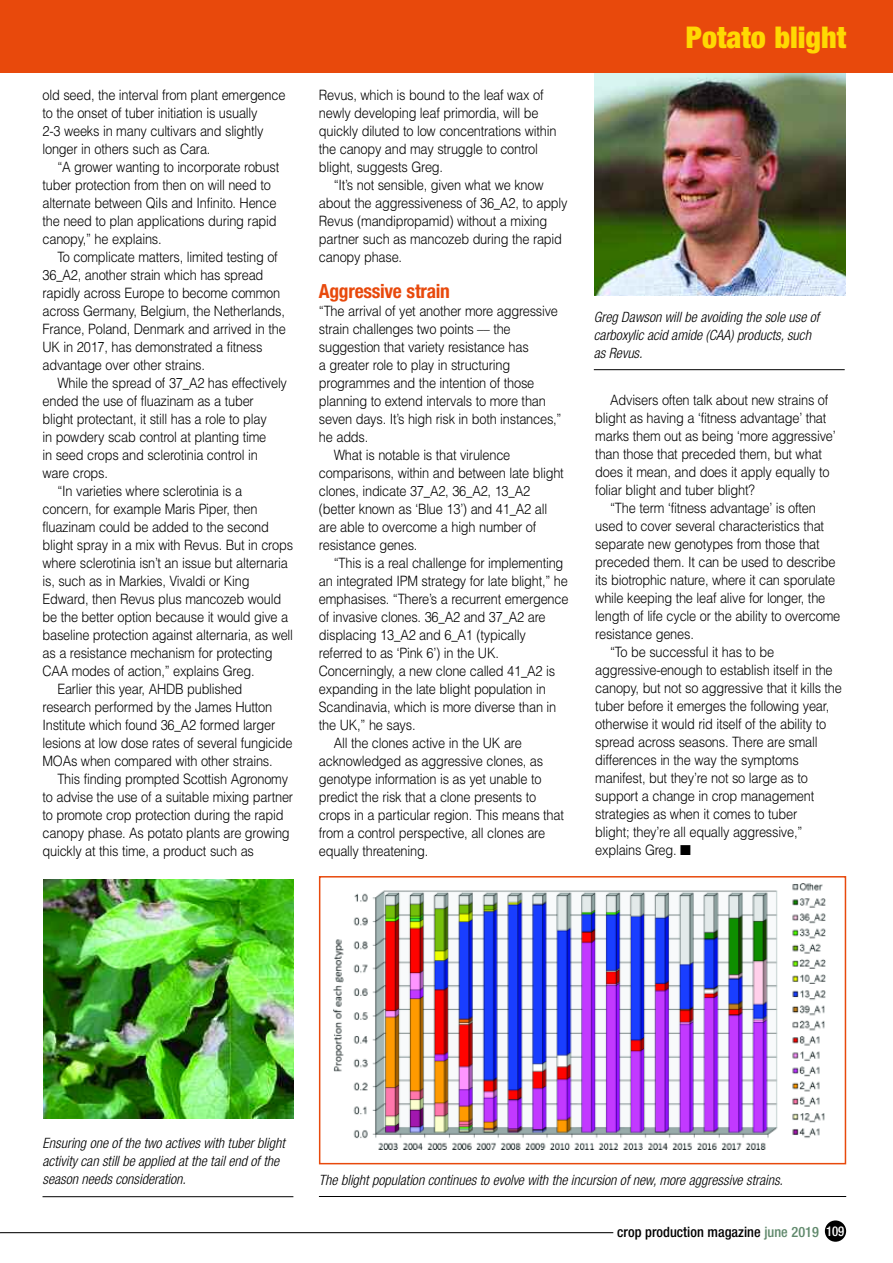
<style>
.page{position:relative;width:893px;height:1263px;background:#fff}
.page>*{position:absolute;margin:0;border:0;box-sizing:border-box;transform-origin:0 0}
.t1{font:900 condensed 30px "Helvetica Neue";color:#ffd902}
.t2{font:700 condensed 19.5px "Helvetica Neue";letter-spacing:-.015em;color:#e8490c}
.t3{font:300 14.25px/18px "Helvetica";letter-spacing:-.015em;color:#000;scale:.9 1}
.t4{font:italic 300 condensed 14.25px/18px "Helvetica Neue";color:#000}
.t5{font:500 condensed 14.25px "Helvetica Neue";color:#000}
.s1{color:#60896c}
.s2{font-size:13.5px;color:#fff}
</style>
<div class="page">
<hr style="left:594px;top:369px;width:251px;height:1px;background:#000">
<img style="left:594px;top:72px;width:251px;height:224px">
<hr style="left:43px;top:1196px;width:250px;height:1px;background:#000">
<img style="left:43px;top:879px;width:251px;height:239px">
<div style="left:0;top:0;width:893px;height:72px;background:#e8490c"></div>
<img style="left:333px;top:884px;width:492px;height:265px">
<div style="left:319px;top:876px;width:527px;height:288px;border:2px solid #e8490c"></div>
<hr style="left:319px;top:1196px;width:527px;height:1px;background:#000">
<hr style="left:1px;top:1232px;width:612px;height:1px;background:#000">
<div style="left:825px;top:1220px;width:21px;height:22px;background:#000;border-radius:50%"></div>
<p class="t3" style="left:43px;top:86px;width:271px">old seed, the interval from plant emergence to the onset of tuber initiation is usually<br>2-3 weeks in many cultivars and slightly longer in others such as Cara.</p>
<p class="t3" style="left:43px;top:158px;width:265px;text-indent:15px">“A grower wanting to incorporate robust tuber protection from then on will need to alternate between QiIs and Infinito. Hence the need to plan applications during rapid canopy,” he explains.</p>
<p class="t3" style="left:43px;top:248px;width:272px;text-indent:15px">To complicate matters, limited testing of 36_A2, another strain which has spread rapidly across Europe to become common across Germany, Belgium, the Netherlands, France, Poland, Denmark and arrived in the UK in 2017, has demonstrated a fitness advantage over other strains.</p>
<p class="t3" style="left:57px;top:374px;width:257px">While the spread of 37_A2 has effectively</p>
<p class="t3" style="left:43px;top:392px;width:236px">ended the use of fluazinam as a tuber</p>
<p class="t3" style="left:43px;top:410px;width:251px">blight protectant, it still has a role to play</p>
<p class="t3" style="left:43px;top:428px;width:250px">in powdery scab control at planting time</p>
<p class="t3" style="left:43px;top:446px;width:241px">in seed crops and sclerotinia control in</p>
<p class="t3" style="left:43px;top:464px;width:74px">ware crops.</p>
<p class="t3" style="left:57px;top:482px;width:207px">“In varieties where sclerotinia is a</p>
<p class="t3" style="left:43px;top:500px;width:241px">concern, for example Maris Piper, then</p>
<p class="t3" style="left:43px;top:518px;width:253px">fluazinam could be added to the second</p>
<p class="t3" style="left:43px;top:536px;width:280px">blight spray in a mix with Revus. But in crops</p>
<p class="t3" style="left:43px;top:554px;width:274px">where sclerotinia isn’t an issue but alternaria</p>
<p class="t3" style="left:43px;top:572px;width:232px">is, such as in Markies, Vivaldi or King</p>
<p class="t3" style="left:43px;top:590px;width:267px">Edward, then Revus plus mancozeb would</p>
<p class="t3" style="left:43px;top:608px;width:275px">be the better option because it would give a</p>
<p class="t3" style="left:43px;top:626px;width:280px">baseline protection against alternaria, as well</p>
<p class="t3" style="left:43px;top:644px;width:257px">as a resistance mechanism for protecting</p>
<p class="t3" style="left:43px;top:662px;width:237px">CAA modes of action,” explains Greg.</p>
<p class="t3" style="left:57px;top:680px;width:207px">Earlier this year, AHDB published</p>
<p class="t3" style="left:43px;top:698px;width:257px">research performed by the James Hutton</p>
<p class="t3" style="left:43px;top:716px;width:260px">Institute which found 36_A2 formed larger</p>
<p class="t3" style="left:43px;top:734px;width:279px">lesions at low dose rates of several fungicide</p>
<p class="t3" style="left:43px;top:752px;width:257px">MOAs when compared with other strains.</p>
<p class="t3" style="left:57px;top:770px;width:258px">This finding prompted Scottish Agronomy</p>
<p class="t3" style="left:43px;top:788px;width:280px">to advise the use of a suitable mixing partner</p>
<p class="t3" style="left:43px;top:806px;width:269px">to promote crop protection during the rapid</p>
<p class="t3" style="left:43px;top:824px;width:276px">canopy phase. As potato plants are growing</p>
<p class="t3" style="left:43px;top:842px;width:236px">quickly at this time, a product such as</p>
<p class="t3" style="left:319px;top:86px;width:266px">Revus, which is bound to the leaf wax of newly developing leaf primordia, will be quickly diluted to low concentrations within the canopy and may struggle to control blight, suggests Greg.</p>
<p class="t3" style="left:319px;top:176px;width:278px;text-indent:15px">“It’s not sensible, given what we know about the aggressiveness of 36_A2, to apply Revus (mandipropamid) without a mixing partner such as mancozeb during the rapid canopy phase.</p>
<h2 class="t2" style="left:319px;top:284px;width:133px">Aggressive strain</h2>
<p class="t3" style="left:319px;top:302px;width:267px">“The arrival of yet another more aggressive</p>
<p class="t3" style="left:319px;top:320px;width:215px">strain challenges two points –– the</p>
<p class="t3" style="left:319px;top:338px;width:235px">suggestion that variety resistance has</p>
<p class="t3" style="left:319px;top:356px;width:214px">a greater role to play in structuring</p>
<p class="t3" style="left:319px;top:374px;width:241px">programmes and the intention of those</p>
<p class="t3" style="left:319px;top:392px;width:254px">planning to extend intervals to more than</p>
<p class="t3" style="left:319px;top:410px;width:271px">seven days. It’s high risk in both instances,”</p>
<p class="t3" style="left:319px;top:428px;width:56px">he adds.</p>
<p class="t3" style="left:334px;top:446px;width:198px">What is notable is that virulence</p>
<p class="t3" style="left:319px;top:464px;width:274px">comparisons, within and between late blight</p>
<p class="t3" style="left:319px;top:482px;width:236px">clones, indicate 37_A2, 36_A2, 13_A2</p>
<p class="t3" style="left:319px;top:500px;width:255px">(better known as ‘Blue 13’) and 41_A2 all</p>
<p class="t3" style="left:319px;top:518px;width:243px">are able to overcome a high number of</p>
<p class="t3" style="left:319px;top:536px;width:111px">resistance genes.</p>
<p class="t3" style="left:334px;top:554px;width:257px">“This is a real challenge for implementing</p>
<p class="t3" style="left:319px;top:572px;width:278px">an integrated IPM strategy for late blight,” he</p>
<p class="t3" style="left:319px;top:590px;width:279px">emphasises. “There’s a recurrent emergence</p>
<p class="t3" style="left:319px;top:608px;width:253px">of invasive clones. 36_A2 and 37_A2 are</p>
<p class="t3" style="left:319px;top:626px;width:231px">displacing 13_A2 and 6_A1 (typically</p>
<p class="t3" style="left:319px;top:644px;width:201px">referred to as ‘Pink 6’) in the UK.</p>
<p class="t3" style="left:319px;top:662px;width:264px">Concerningly, a new clone called 41_A2 is</p>
<p class="t3" style="left:319px;top:680px;width:254px">expanding in the late blight population in</p>
<p class="t3" style="left:319px;top:698px;width:265px">Scandinavia, which is more diverse than in</p>
<p class="t3" style="left:319px;top:716px;width:109px">the UK,” he says.</p>
<p class="t3" style="left:334px;top:734px;width:211px">All the clones active in the UK are</p>
<p class="t3" style="left:319px;top:752px;width:251px">acknowledged as aggressive clones, as</p>
<p class="t3" style="left:319px;top:770px;width:249px">genotype information is as yet unable to</p>
<p class="t3" style="left:319px;top:788px;width:243px">predict the risk that a clone presents to</p>
<p class="t3" style="left:319px;top:806px;width:274px">crops in a particular region. This means that</p>
<p class="t3" style="left:319px;top:824px;width:253px">from a control perspective, all clones are</p>
<p class="t3" style="left:319px;top:842px;width:123px">equally threatening.</p>
<h1 class="t1" style="left:686px;top:27px;width:162px">Potato blight</h1>
<p class="t4" style="left:594px;top:309px;width:227px">Greg Dawson will be avoiding the sole use of carboxylic acid amide (CAA) products, such as Revus.</p>
<p class="t3" style="left:595px;top:391px;width:268px;text-indent:15px">Advisers often talk about new strains of blight as having a ‘fitness advantage’ that marks them out as being ‘more aggressive’ than those that preceded them, but what does it mean, and does it apply equally to foliar blight and tuber blight?</p>
<p class="t3" style="left:610px;top:499px;width:230px">“The term ‘fitness advantage’ is often</p>
<p class="t3" style="left:595px;top:517px;width:256px">used to cover several characteristics that</p>
<p class="t3" style="left:595px;top:535px;width:251px">separate new genotypes from those that</p>
<p class="t3" style="left:595px;top:553px;width:268px">preceded them. It can be used to describe</p>
<p class="t3" style="left:595px;top:571px;width:268px">its biotrophic nature, where it can sporulate</p>
<p class="t3" style="left:595px;top:589px;width:257px">while keeping the leaf alive for longer, the</p>
<p class="t3" style="left:595px;top:607px;width:274px">length of life cycle or the ability to overcome</p>
<p class="t3" style="left:595px;top:625px;width:111px">resistance genes.</p>
<p class="t3" style="left:610px;top:643px;width:184px">“To be successful it has to be</p>
<p class="t3" style="left:595px;top:661px;width:265px">aggressive-enough to establish itself in the</p>
<p class="t3" style="left:595px;top:679px;width:276px">canopy, but not so aggressive that it kills the</p>
<p class="t3" style="left:595px;top:697px;width:262px">tuber before it emerges the following year,</p>
<p class="t3" style="left:595px;top:715px;width:258px">otherwise it would rid itself of the ability to</p>
<p class="t3" style="left:595px;top:733px;width:249px">spread across seasons. There are small</p>
<p class="t3" style="left:595px;top:751px;width:228px">differences in the way the symptoms</p>
<p class="t3" style="left:595px;top:769px;width:238px">manifest, but they’re not so large as to</p>
<p class="t3" style="left:595px;top:787px;width:245px">support a change in crop management</p>
<p class="t3" style="left:595px;top:805px;width:226px">strategies as when it comes to tuber</p>
<p class="t3" style="left:595px;top:823px;width:232px">blight; they’re all equally aggressive,”</p>
<p class="t3" style="left:595px;top:841px;width:108px">explains Greg. ■</p>
<p class="t4" style="left:43px;top:1135px;width:244px">Ensuring one of the two actives with tuber blight activity can still be applied at the tail end of the season needs consideration.</p>
<p class="t4" style="left:319px;top:1172px;width:466px">The blight population continues to evolve with the incursion of new, more aggressive strains.</p>
<p class="t5" style="left:617px;top:1226px;width:228px">crop production magazine <span class="s1">june 2019</span> <span class="s2">109</span></p>
</div>
